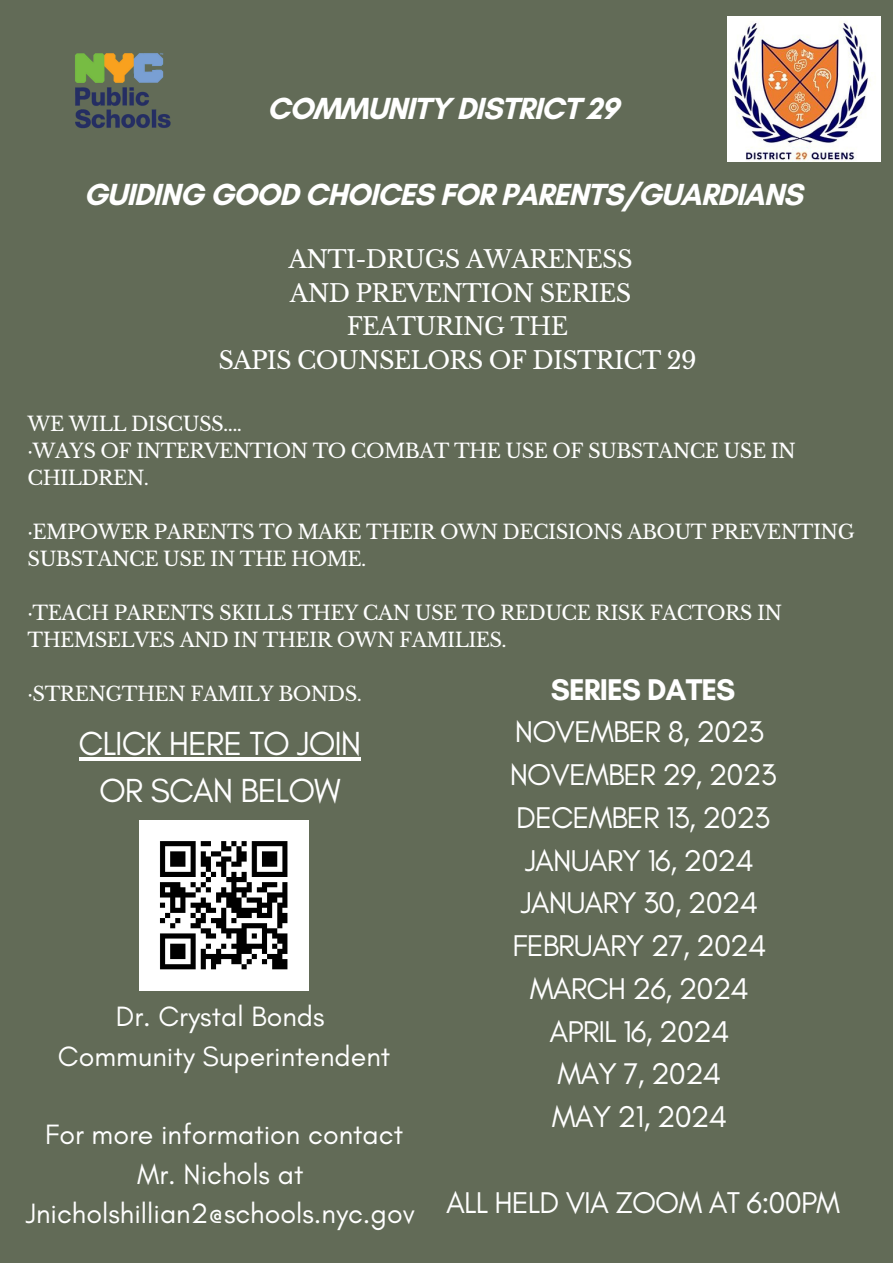
<style>
.page{position:relative;width:893px;height:1263px;background:#626b57}
.page>*{position:absolute;margin:0;border:0;box-sizing:border-box;transform-origin:0 0}
.t1{font:33.97px "Glacial Indifference";letter-spacing:-.03em;color:#fff}
.t2{font:700 31.12px "Glacial Indifference";letter-spacing:-.03em;color:#fff}
.t3{font:30.53px "Glacial Indifference";letter-spacing:-.03em;color:#fff}
.t4{font:700 30.53px "Glacial Indifference";letter-spacing:-.03em;color:#fff}
.t5{font:28.5px "Glacial Indifference";color:#fff}
.t6{font:24.15px "Libre Baskerville";letter-spacing:-.03em;color:#fff}
.t7{font:19.65px/27px "Libre Baskerville";letter-spacing:-.03em;color:#fff}
</style>
<div class="page">
<img style="left:727px;top:17px;width:153px;height:145px">
<img style="left:75px;top:53px;width:96px;height:76px">
<img style="left:139px;top:820px;width:170px;height:170px">
<hr style="left:79px;top:757px;width:281px;height:3px;background:#fff">
<p class="t2" style="left:267px;top:89px;width:353px">COMMUNITY DISTRICT 29</p>
<p class="t2" style="left:84px;top:176px;width:721px">GUIDING GOOD CHOICES FOR PARENTS/GUARDIANS</p>
<p class="t6" style="left:288px;top:244px;width:346px">ANTI-DRUGS AWARENESS</p>
<p class="t6" style="left:290px;top:278px;width:343px">AND PREVENTION SERIES</p>
<p class="t6" style="left:347px;top:312px;width:223px">FEATURING THE</p>
<p class="t6" style="left:218px;top:346px;width:480px">SAPIS COUNSELORS OF DISTRICT 29</p>
<p class="t7" style="left:28px;top:410px;width:216px">WE WILL DISCUSS....</p>
<p class="t7" style="left:28px;top:437px;width:770px">·WAYS OF INTERVENTION TO COMBAT THE USE OF SUBSTANCE USE IN<br>CHILDREN.</p>
<p class="t7" style="left:28px;top:518px;width:828px">·EMPOWER PARENTS TO MAKE THEIR OWN DECISIONS ABOUT PREVENTING<br>SUBSTANCE USE IN THE HOME.</p>
<p class="t7" style="left:28px;top:599px;width:756px">·TEACH PARENTS SKILLS THEY CAN USE TO REDUCE RISK FACTORS IN<br>THEMSELVES AND IN THEIR OWN FAMILIES.</p>
<p class="t7" style="left:28px;top:680px;width:336px">·STRENGTHEN FAMILY BONDS.</p>
<p class="t4" style="left:551px;top:670px;width:186px">SERIES DATES</p>
<p class="t3" style="left:515px;top:713px;width:251px">NOVEMBER 8, 2023</p>
<p class="t3" style="left:510px;top:756px;width:268px">NOVEMBER 29, 2023</p>
<p class="t3" style="left:516px;top:799px;width:255px">DECEMBER 13, 2023</p>
<p class="t3" style="left:525px;top:841px;width:230px">JANUARY 16, 2024</p>
<p class="t3" style="left:521px;top:884px;width:239px">JANUARY 30, 2024</p>
<p class="t3" style="left:512px;top:927px;width:256px">FEBRUARY 27, 2024</p>
<p class="t3" style="left:530px;top:970px;width:221px">MARCH 26, 2024</p>
<p class="t3" style="left:549px;top:1012px;width:182px">APRIL 16, 2024</p>
<p class="t3" style="left:557px;top:1055px;width:165px">MAY 7, 2024</p>
<p class="t3" style="left:552px;top:1098px;width:177px">MAY 21, 2024</p>
<p class="t1" style="left:79px;top:722px;width:284px">CLICK HERE TO JOIN</p>
<p class="t1" style="left:99px;top:770px;width:243px">OR SCAN BELOW</p>
<p class="t5" style="left:116px;top:999px;width:210px">Dr. Crystal Bonds</p>
<p class="t5" style="left:58px;top:1038px;width:334px">Community Superintendent</p>
<p class="t5" style="left:45px;top:1117px;width:359px">For more information contact</p>
<p class="t5" style="left:137px;top:1157px;width:168px">Mr. Nichols at</p>
<p class="t5" style="left:26px;top:1196px;width:390px">Jnicholshillian2@schools.nyc.gov</p>
<p class="t3" style="left:446px;top:1183px;width:395px">ALL HELD VIA ZOOM AT 6:00PM</p>
</div>
